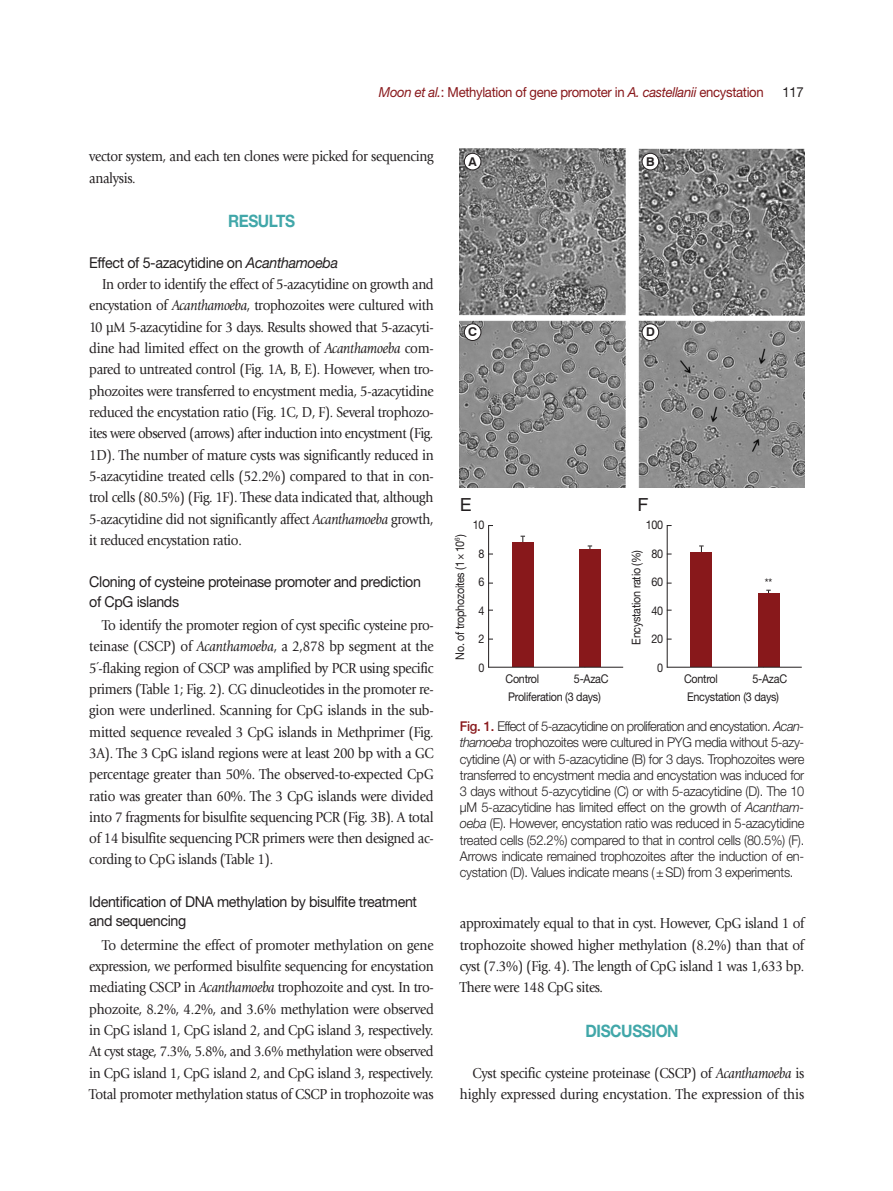
<style>
.page{position:relative;width:893px;height:1191px;background:#fff}
.page>*{position:absolute;margin:0;border:0;box-sizing:border-box;transform-origin:0 0}
.t1{font:18px "Helvetica LT Std";color:#231f20}
.본문_대제목{font:700 17.1px "Helvetica Neue LT Std";letter-spacing:-.025em;color:#41a7a9;scale:.9 1}
.본문{font:15px/21.3px "Giovanni Std";letter-spacing:-.025em;color:#231f20;text-align:justify;scale:.9 1}
.본문_중제목{font:15px/19.2px "Helvetica Neue LT Std";letter-spacing:-.025em;color:#231f20;scale:.95 1}
.하시라{font:13.8px "Helvetica Neue LT Std";letter-spacing:-.025em;color:#88181b;scale:.95 1}
.하시라-2{font:13.8px "Helvetica Neue LT Std";color:#231f20;scale:.95 1}
.표_제목__그림_설명{font:300 13.5px/16.2px "Helvetica Neue LT Std";letter-spacing:-.02em;color:#231f20;text-align:justify;scale:.95 1}
.t2{font:700 12.15px "Swiss 721 BT";color:#231f20}
.그림_지문_8pt{font:12px "Helvetica Neue LT Std";letter-spacing:-.025em;color:#231f20;scale:.9 1}
.s1{font-style:italic}
.s2{font-family:"Helvetica Neue LT Std";font-weight:300}
.s3{font-weight:500;color:#88181b}
</style>
<div class="page">
<hr style="left:488px;top:525px;width:1px;height:142px;background:#231f20">
<svg style="left:521px;top:536px;width:4px;height:6px"></svg>
<div style="left:512px;top:542px;width:21px;height:125px;background:#88181b"></div>
<svg style="left:588px;top:546px;width:4px;height:4px"></svg>
<div style="left:579px;top:550px;width:21px;height:117px;background:#88181b"></div>
<hr style="left:488px;top:667px;width:135px;height:1px;background:#231f20">
<hr style="left:667px;top:525px;width:1px;height:142px;background:#231f20">
<svg style="left:699px;top:546px;width:5px;height:6px"></svg>
<div style="left:691px;top:552px;width:21px;height:115px;background:#88181b"></div>
<div style="left:758px;top:593px;width:21px;height:74px;background:#88181b"></div>
<hr style="left:667px;top:667px;width:135px;height:1px;background:#231f20">
<img style="left:460px;top:149px;width:344px;height:166px">
<div style="left:464px;top:153px;width:17px;height:17px;background:#fff;border-radius:50%"></div>
<div style="left:464px;top:153px;width:17px;height:17px;border:1px solid #231f20;border-radius:50%"></div>
<div style="left:642px;top:153px;width:17px;height:17px;background:#fff;border-radius:50%"></div>
<div style="left:642px;top:153px;width:17px;height:17px;border:1px solid #231f20;border-radius:50%"></div>
<img style="left:460px;top:320px;width:344px;height:167px">
<div style="left:464px;top:324px;width:17px;height:16px;background:#fff;border-radius:50%"></div>
<div style="left:464px;top:324px;width:17px;height:17px;border:1px solid #231f20;border-radius:50%"></div>
<div style="left:642px;top:324px;width:17px;height:16px;background:#fff;border-radius:50%"></div>
<div style="left:642px;top:324px;width:17px;height:17px;border:1px solid #231f20;border-radius:50%"></div>
<p class="하시라" style="left:379px;top:83px;width:407px"><span class="s1">Moon et al.</span>: Methylation of gene promoter in <span class="s1">A. castellanii</span> encystation</p>
<p class="하시라-2" style="left:782px;top:83px;width:24px">117</p>
<p class="본문" style="left:89px;top:146px;width:384px">vector system, and each ten clones were picked for sequencing analysis.</p>
<p class="본문_대제목" style="left:228px;top:210px;width:76px">RESULTS</p>
<p class="본문_중제목" style="left:89px;top:253px;width:263px">Effect of 5-azacytidine on <span class="s1">Acanthamoeba</span></p>
<p class="본문" style="left:89px;top:274px;width:384px;text-indent:13px">In order to identify the effect of 5-azacytidine on growth and encystation of <span class="s1">Acanthamoeba</span>, trophozoites were cultured with 10 μM 5-azacytidine for 3 days. Results showed that 5-azacyti&shy;dine had limited effect on the growth of <span class="s1">Acanthamoeba</span> com&shy;pared to untreated control (Fig. 1A, B, E). However, when tro&shy;phozoites were transferred to encystment media, 5-azacytidine reduced the encystation ratio (Fig. 1C, D, F). Several trophozo&shy;ites were observed (arrows) after induction into encystment (Fig.<br>1D). The number of mature cysts was significantly reduced in 5-azacytidine treated cells (52.2%) compared to that in con&shy;trol cells (80.5%) (Fig. 1F). These data indicated that, although 5-azacytidine did not significantly affect <span class="s1">Acanthamoeba</span> growth, it reduced encystation ratio.</p>
<p class="본문_중제목" style="left:89px;top:572px;width:351px">Cloning of cysteine proteinase promoter and prediction of CpG islands</p>
<p class="본문" style="left:89px;top:614px;width:384px;text-indent:13px">To identify the promoter region of cyst specific cysteine pro&shy;teinase (CSCP) of <span class="s1">Acanthamoeba</span>, a 2,878 bp segment at the 5<span class="s2">´</span>-flaking region of CSCP was amplified by PCR using specific primers (Table 1; Fig. 2). CG dinucleotides in the promoter re&shy;gion were underlined. Scanning for CpG islands in the sub&shy;mitted sequence revealed 3 CpG islands in Methprimer (Fig.<br>3A). The 3 CpG island regions were at least 200 bp with a GC percentage greater than 50%. The observed-to-expected CpG ratio was greater than 60%. The 3 CpG islands were divided into 7 fragments for bisulfite sequencing PCR (Fig. 3B). A total of 14 bisulfite sequencing PCR primers were then designed ac&shy;cording to CpG islands (Table 1).</p>
<p class="본문_중제목" style="left:89px;top:892px;width:347px">Identification of DNA methylation by bisulfite treatment and sequencing</p>
<p class="본문" style="left:89px;top:934px;width:384px;text-indent:13px">To determine the effect of promoter methylation on gene expression, we performed bisulfite sequencing for encystation mediating CSCP in <span class="s1">Acanthamoeba</span> trophozoite and cyst. In tro&shy;phozoite, 8.2%, 4.2%, and 3.6% methylation were observed in CpG island 1, CpG island 2, and CpG island 3, respectively.<br>At cyst stage, 7.3%, 5.8%, and 3.6% methylation were observed in CpG island 1, CpG island 2, and CpG island 3, respectively.<br>Total promoter methylation status of CSCP in trophozoite was</p>
<p class="t2" style="left:468px;top:154px;width:10px">A</p>
<p class="t2" style="left:646px;top:154px;width:10px">B</p>
<p class="t2" style="left:468px;top:325px;width:10px">C</p>
<p class="t2" style="left:646px;top:325px;width:10px">D</p>
<p class="t1" style="left:460px;top:494px;width:14px">E</p>
<p class="그림_지문_8pt" style="left:473px;top:518px;width:15px">10</p>
<p class="그림_지문_8pt" style="left:479px;top:546px;width:8px">8</p>
<p class="그림_지문_8pt" style="left:479px;top:575px;width:8px">6</p>
<p class="그림_지문_8pt" style="left:479px;top:603px;width:8px">4</p>
<p class="그림_지문_8pt" style="left:479px;top:632px;width:8px">2</p>
<p class="그림_지문_8pt" style="left:479px;top:660px;width:8px">0</p>
<p class="그림_지문_8pt" style="left:453px;top:659px;width:141px;rotate:-90deg">No. of trophozoites (1×10<sup>6</sup>)</p>
<p class="그림_지문_8pt" style="left:505px;top:672px;width:39px">Control</p>
<p class="그림_지문_8pt" style="left:574px;top:672px;width:40px">5-AzaC</p>
<p class="그림_지문_8pt" style="left:508px;top:689px;width:105px">Proliferation (3 days)</p>
<p class="t1" style="left:638px;top:494px;width:12px">F</p>
<p class="그림_지문_8pt" style="left:646px;top:518px;width:21px">100</p>
<p class="그림_지문_8pt" style="left:651px;top:546px;width:15px">80</p>
<p class="그림_지문_8pt" style="left:651px;top:575px;width:15px">60</p>
<p class="그림_지문_8pt" style="left:651px;top:603px;width:15px">40</p>
<p class="그림_지문_8pt" style="left:651px;top:632px;width:15px">20</p>
<p class="그림_지문_8pt" style="left:657px;top:660px;width:8px">0</p>
<p class="그림_지문_8pt" style="left:629px;top:644px;width:107px;rotate:-90deg">Encystation ratio (%)</p>
<p class="그림_지문_8pt" style="left:765px;top:575px;width:10px">**</p>
<p class="그림_지문_8pt" style="left:684px;top:672px;width:39px">Control</p>
<p class="그림_지문_8pt" style="left:753px;top:672px;width:40px">5-AzaC</p>
<p class="그림_지문_8pt" style="left:687px;top:689px;width:104px">Encystation (3 days)</p>
<p class="표_제목__그림_설명" style="left:460px;top:718px;width:364px"><span class="s3">Fig. 1.</span> Effect of 5-azacytidine on proliferation and encystation. <span class="s1">Acan&shy;thamoeba</span> trophozoites were cultured in PYG media without 5-azy&shy;cytidine (A) or with 5-azacytidine (B) for 3 days. Trophozoites were transferred to encystment media and encystation was induced for 3 days without 5-azycytidine (C) or with 5-azacytidine (D). The 10 μM 5-azacytidine has limited effect on the growth of <span class="s1">Acantham&shy;oeba</span> (E). However, encystation ratio was reduced in 5-azacytidine treated cells (52.2%) compared to that in control cells (80.5%) (F).<br>Arrows indicate remained trophozoites after the induction of en&shy;cystation (D). Values indicate means (±SD) from 3 experiments.</p>
<p class="본문" style="left:460px;top:913px;width:384px">approximately equal to that in cyst. However, CpG island 1 of trophozoite showed higher methylation (8.2%) than that of cyst (7.3%) (Fig. 4). The length of CpG island 1 was 1,633 bp.<br>There were 148 CpG sites.</p>
<p class="본문_대제목" style="left:585px;top:1020px;width:105px">DISCUSSION</p>
<p class="본문" style="left:460px;top:1062px;width:384px;text-align:right">Cyst specific cysteine proteinase (CSCP) of <span class="s1">Acanthamoeba</span> is highly expressed during encystation. The expression of this</p>
</div>
